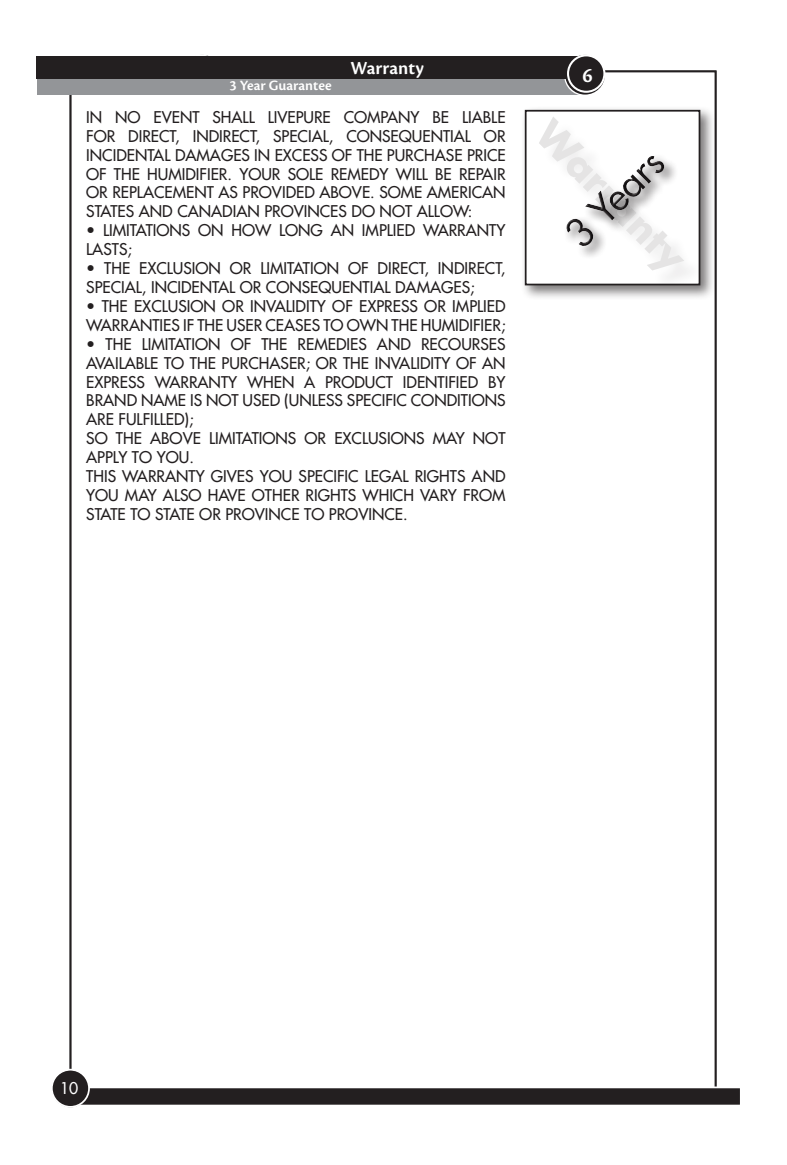
<style>
.page{position:relative;width:787px;height:1165px;background:#fff}
.page>*{position:absolute;margin:0;border:0;box-sizing:border-box;transform-origin:0 0}
.t1{font:600 21px "Cronos Pro";color:#fff}
.t2{font:600 19.25px "Cronos Pro";color:#fff}
.t3{font:500 15.75px/18.9px "Futura Std";color:#231f20}
.t4{font:500 15.75px "Futura Std";color:#fff}
.t5{font:600 14.88px "Cronos Pro";color:#fff}
</style>
<div class="page">
<div style="left:74px;top:1087px;width:667px;height:18px;background:#231f20"></div>
<div style="left:73px;top:1086px;width:668px;height:20px;border:2px solid #fff"></div>
<div style="left:52px;top:1070px;width:37px;height:37px;background:#231f20;border-radius:50%"></div>
<div style="left:51px;top:1068px;width:39px;height:39px;border:2px solid #fff;border-radius:50%"></div>
<div style="left:183px;top:56px;width:40px;height:40px;border:2px solid #fff;border-radius:50%"></div>
<div style="left:182px;top:54px;width:38px;height:39px;border:2px solid #fff;border-radius:50%"></div>
<div style="left:521px;top:106px;width:194px;height:194px;background:#231f20;opacity:.6"></div>
<div style="left:525px;top:111px;width:174px;height:173px;background:#fff"></div>
<div style="left:525px;top:110px;width:175px;height:175px;border:2px solid #231f20"></div>
<div style="left:541px;top:119px;width:162px;height:170px;background:#231f20;opacity:.75"></div>
<div style="left:37px;top:61px;width:561px;height:26px;background:linear-gradient(to right,#939598,#939598)"></div>
<div style="left:37px;top:80px;width:542px;height:15px;background:#939598"></div>
<svg style="left:565px;top:57px;width:38px;height:38px"></svg>
<div style="left:564px;top:56px;width:40px;height:40px;border:2px solid #fff;border-radius:50%"></div>
<div style="left:37px;top:56px;width:542px;height:22px;background:#231f20"></div>
<svg style="left:566px;top:56px;width:38px;height:38px"></svg>
<div style="left:565px;top:55px;width:40px;height:40px;border:2px solid #231f20;border-radius:50%"></div>
<div style="left:568px;top:55px;width:36px;height:37px;background:#231f20;border-radius:50%"></div>
<div style="left:567px;top:54px;width:38px;height:39px;border:2px solid #fff;border-radius:50%"></div>
<p class="t5" style="left:229px;top:77px;width:104px">3 Year Guarantee</p>
<p class="t2" style="left:350px;top:57px;width:75px">Warranty</p>
<p class="t3" style="left:86px;top:108px;width:421px;text-align:justify">IN NO EVENT SHALL LIVEPURE COMPANY BE LIABLE FOR DIRECT, INDIRECT, SPECIAL, CONSEQUENTIAL OR INCIDENTAL DAMAGES IN EXCESS OF THE PURCHASE PRICE OF THE HUMIDIFIER. YOUR SOLE REMEDY WILL BE REPAIR OR REPLACEMENT AS PROVIDED ABOVE. SOME AMERICAN STATES AND CANADIAN PROVINCES DO NOT ALLOW:</p>
<p class="t3" style="left:86px;top:221px;width:421px">• LIMITATIONS ON HOW LONG AN IMPLIED WARRANTY<br>LASTS;</p>
<p class="t3" style="left:86px;top:259px;width:421px">• THE EXCLUSION OR LIMITATION OF DIRECT, INDIRECT,<br>SPECIAL, INCIDENTAL OR CONSEQUENTIAL DAMAGES;</p>
<p class="t3" style="left:86px;top:297px;width:421px">• THE EXCLUSION OR INVALIDITY OF EXPRESS OR IMPLIED<br>WARRANTIES IF THE USER CEASES TO OWN THE HUMIDIFIER;</p>
<p class="t3" style="left:86px;top:334px;width:421px">• THE LIMITATION OF THE REMEDIES AND RECOURSES AVAILABLE TO THE PURCHASER; OR THE INVALIDITY OF AN EXPRESS WARRANTY WHEN A PRODUCT IDENTIFIED BY BRAND NAME IS NOT USED (UNLESS SPECIFIC CONDITIONS ARE FULFILLED);<br>SO THE ABOVE LIMITATIONS OR EXCLUSIONS MAY NOT APPLY TO YOU.<br>THIS WARRANTY GIVES YOU SPECIFIC LEGAL RIGHTS AND YOU MAY ALSO HAVE OTHER RIGHTS WHICH VARY FROM STATE TO STATE OR PROVINCE TO PROVINCE.</p>
<h1 class="t1" style="left:582px;top:64px;width:12px">6</h1>
<p class="t4" style="left:60px;top:1078px;width:20px">10</p>
</div>
